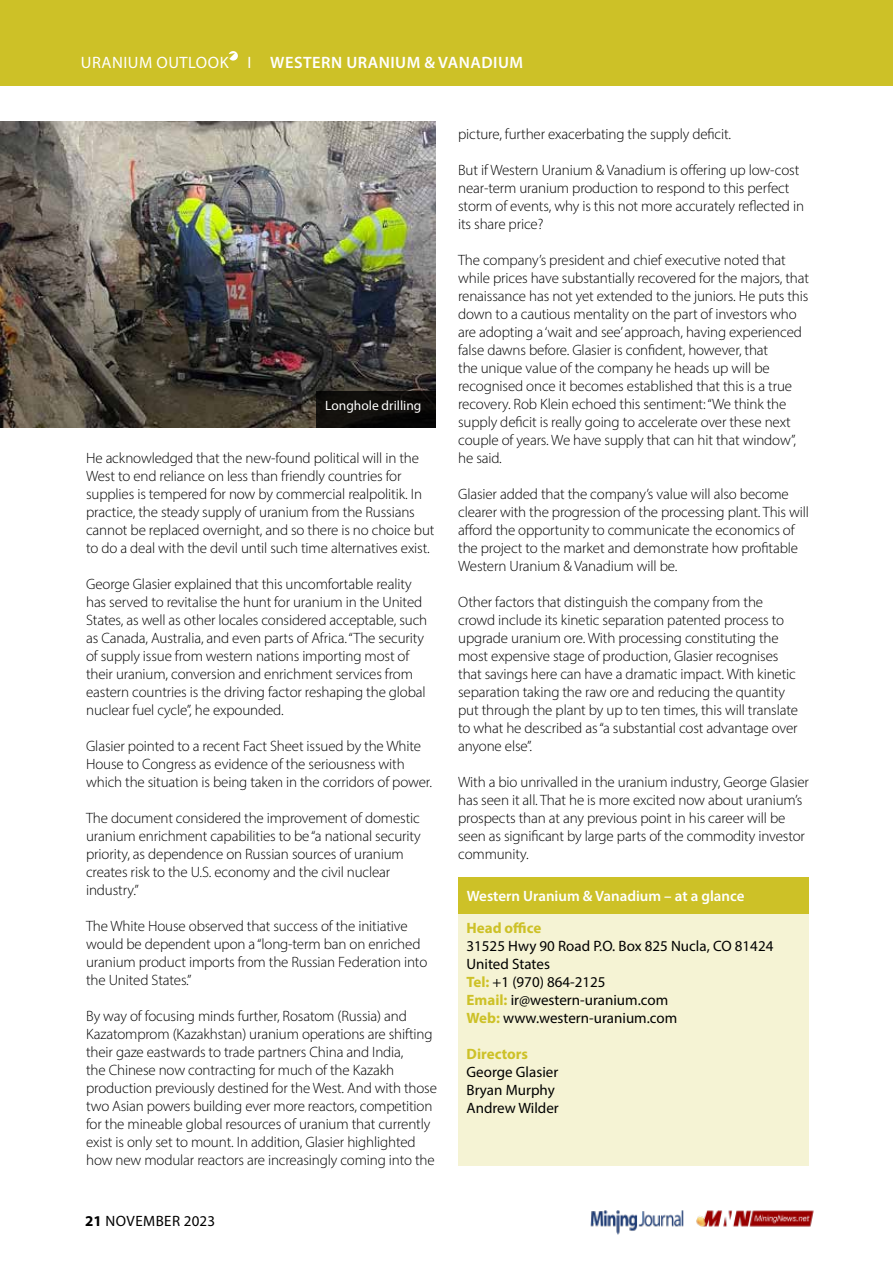
<style>
.page{position:relative;width:893px;height:1263px;background:#fff}
.page>*{position:absolute;margin:0;border:0;box-sizing:border-box;transform-origin:0 0}
.t1{font:600 16.5px "Myriad Pro";letter-spacing:.03em;color:#fff}
.t2{font:300 15px/18px "Myriad Pro";letter-spacing:-.01em;color:#000}
.t3{font:15px/18px "Myriad Pro";color:#000}
.t4{font:600 15px "Myriad Pro";color:#fff}
.t5{font:700 15px "Myriad Pro";color:#cdc127}
.t6{font:15px "Myriad Pro";letter-spacing:.03em;color:#000}
.t7{font:13.5px "Myriad Pro";color:#fff}
.s1{font-weight:400}
.s2{font-weight:700}
.s3{font-weight:700;color:#cdc127}
</style>
<div class="page">
<img style="left:696px;top:1210px;width:118px;height:17px">
<img style="left:590px;top:1210px;width:94px;height:25px">
<div style="left:0;top:0;width:893px;height:85px;background:#cdc127"></div>
<svg style="left:229px;top:51px;width:9px;height:10px"></svg>
<div style="left:458px;top:913px;width:351px;height:253px;background:#f5f3d4"></div>
<div style="left:458px;top:877px;width:351px;height:36px;background:#cdc127"></div>
<img style="left:0;top:121px;width:436px;height:306px">
<div style="left:317px;top:391px;width:119px;height:36px;background:linear-gradient(to right,#13110e,#090807)"></div>
<p class="t1" style="left:81px;top:52px;width:444px"><span class="s1">URANIUM OUTLOOK I</span> WESTERN URANIUM &amp; VANADIUM</p>
<p class="t7" style="left:325px;top:397px;width:98px">Longhole drilling</p>
<p class="t2" style="left:86px;top:449px;width:350px">He acknowledged that the new-found political will in the West to end reliance on less than friendly countries for supplies is tempered for now by commercial realpolitik. In practice, the steady supply of uranium from the Russians cannot be replaced overnight, and so there is no choice but to do a deal with the devil until such time alternatives exist.</p>
<p class="t2" style="left:86px;top:575px;width:343px">George Glasier explained that this uncomfortable reality has served to revitalise the hunt for uranium in the United States, as well as other locales considered acceptable, such as Canada, Australia, and even parts of Africa. “The security of supply issue from western nations importing most of their uranium, conversion and enrichment services from eastern countries is the driving factor reshaping the global nuclear fuel cycle”, he expounded.</p>
<p class="t2" style="left:86px;top:737px;width:347px">Glasier pointed to a recent Fact Sheet issued by the White<br>House to Congress as evidence of the seriousness with which the situation is being taken in the corridors of power.</p>
<p class="t2" style="left:86px;top:809px;width:336px">The document considered the improvement of domestic uranium enrichment capabilities to be “a national security priority, as dependence on Russian sources of uranium creates risk to the U.S. economy and the civil nuclear industry.”</p>
<p class="t2" style="left:86px;top:917px;width:343px">The White House observed that success of the initiative would be dependent upon a “long-term ban on enriched uranium product imports from the Russian Federation into the United States.”</p>
<p class="t2" style="left:86px;top:1007px;width:352px">By way of focusing minds further, Rosatom (Russia) and Kazatomprom (Kazakhstan) uranium operations are shifting their gaze eastwards to trade partners China and India,<br>the Chinese now contracting for much of the Kazakh production previously destined for the West. And with those two Asian powers building ever more reactors, competition for the mineable global resources of uranium that currently exist is only set to mount. In addition, Glasier highlighted how new modular reactors are increasingly coming into the</p>
<p class="t6" style="left:85px;top:1212px;width:132px"><span class="s2">21</span> NOVEMBER 2023</p>
<p class="t2" style="left:458px;top:125px;width:275px">picture, further exacerbating the supply deficit.</p>
<p class="t2" style="left:458px;top:161px;width:347px">But if Western Uranium &amp; Vanadium is offering up low-cost near-term uranium production to respond to this perfect storm of events, why is this not more accurately reflected in its share price?</p>
<p class="t2" style="left:458px;top:251px;width:352px">The company’s president and chief executive noted that while prices have substantially recovered for the majors, that renaissance has not yet extended to the juniors. He puts this down to a cautious mentality on the part of investors who are adopting a ‘wait and see’ approach, having experienced false dawns before. Glasier is confident, however, that<br>the unique value of the company he heads up will be recognised once it becomes established that this is a true recovery. Rob Klein echoed this sentiment: “We think the supply deficit is really going to accelerate over these next couple of years. We have supply that can hit that window”, he said.</p>
<p class="t2" style="left:458px;top:485px;width:352px">Glasier added that the company’s value will also become clearer with the progression of the processing plant. This will afford the opportunity to communicate the economics of the project to the market and demonstrate how profitable Western Uranium &amp; Vanadium will be.</p>
<p class="t2" style="left:458px;top:593px;width:341px">Other factors that distinguish the company from the crowd include its kinetic separation patented process to upgrade uranium ore. With processing constituting the most expensive stage of production, Glasier recognises that savings here can have a dramatic impact. With kinetic separation taking the raw ore and reducing the quantity put through the plant by up to ten times, this will translate to what he described as “a substantial cost advantage over anyone else”.</p>
<p class="t2" style="left:458px;top:773px;width:352px">With a bio unrivalled in the uranium industry, George Glasier has seen it all. That he is more excited now about uranium’s prospects than at any previous point in his career will be seen as significant by large parts of the commodity investor community.</p>
<p class="t4" style="left:467px;top:886px;width:279px">Western Uranium &amp; Vanadium – at a glance</p>
<p class="t5" style="left:467px;top:918px;width:76px">Head office</p>
<p class="t3" style="left:467px;top:937px;width:308px">31525 Hwy 90 Road P.O. Box 825 Nucla, CO 81424<br>United States<br><span class="s3">Tel:</span> +1 (970) 864-2125<br><span class="s3">Email:</span> ir@western-uranium.com<br><span class="s3">Web:</span> www.western-uranium.com</p>
<p class="t5" style="left:467px;top:1044px;width:63px">Directors</p>
<p class="t3" style="left:467px;top:1063px;width:94px">George Glasier<br>Bryan Murphy<br>Andrew Wilder</p>
</div>
